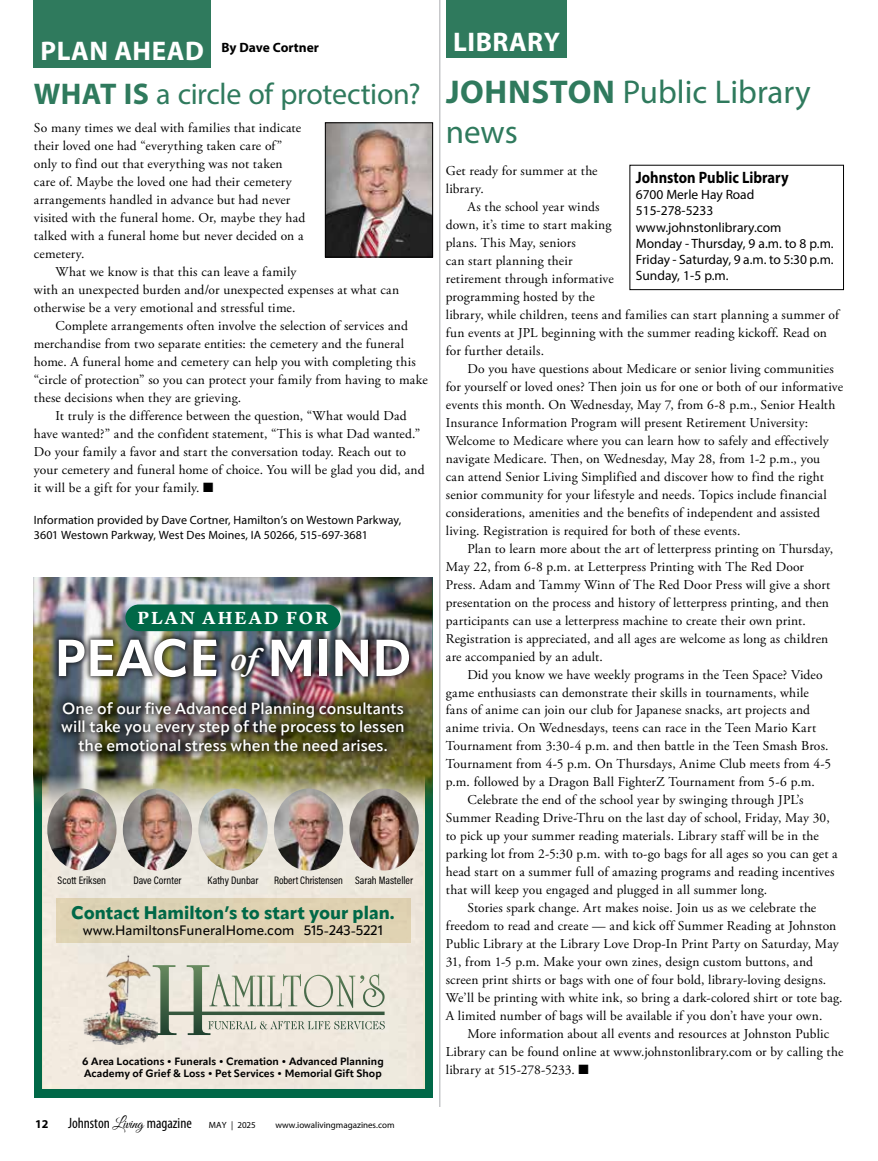
<style>
.page{position:relative;width:878px;height:1161px;background:#fff}
.page>*{position:absolute;margin:0;border:0;box-sizing:border-box;transform-origin:0 0}
.t1{font:700 51.3px "Apparat";color:#fff}
.t2{font:33px/39.6px "Myriad Pro";color:#2f7a5d}
.t3{font:30px "Myriad Pro";letter-spacing:-.015em;color:#2f7a5d}
.t4{font:700 27px "Myriad Pro";letter-spacing:.02em;color:#fff}
.t5{font:18.75px "Guyot Press Bold 1";letter-spacing:.1em;color:#fff}
.t6{font:800 18px "Apparat";color:#006847}
.t7{font:700 16.5px "Myriad Pro";color:#000;scale:.88 1}
.t8{font:600 15.75px/18.9px "Apparat";color:#fff;text-align:center}
.t9{font:condensed 15px "Myriad Pro";color:#000}
.t10{font:13.5px/18px "Adobe Garamond Pro";letter-spacing:.01em;color:#000}
.t11{font:13.5px/16.2px "Myriad Pro";color:#000}
.t12{font:500 13.5px "Apparat";color:#000}
.t13{font:700 13.5px "Myriad Pro";color:#000}
.t14{font:12px/15px "Myriad Pro";letter-spacing:.005em;color:#000}
.t15{font:700 12px "Myriad Pro";color:#000}
.t16{font:10.95px "Acumin Pro Cond";color:#000}
.t17{font:700 10.5px/12.6px "Apparat";color:#000}
.t18{font:9px "Myriad Pro";color:#000}
.s1{font-size:27px;color:#fff}
.s2{font-weight:700}
.s3{font-family:"Guyot Press Bold Italic 1";font-weight:400;font-size:31.2px}
.s4{font-family:"Great Vibes";font-stretch:normal}
</style>
<div class="page">
<div style="left:446px;top:0;width:121px;height:58px;background:#2f7a5d"></div>
<div style="left:629px;top:165px;width:214px;height:125px;border:1px solid #000"></div>
<hr style="left:439px;top:0;width:1px;height:1107px;background:#c7c8ca">
<div style="left:34px;top:0;width:177px;height:67px;background:#2f7a5d"></div>
<img style="left:327px;top:124px;width:104px;height:131px">
<div style="left:325px;top:122px;width:108px;height:135px;border:1px solid #000"></div>
<div style="left:34px;top:577px;width:398px;height:521px;background:#006847"></div>
<div style="left:44px;top:816px;width:378px;height:273px;background:#eee8de"></div>
<img style="left:34px;top:578px;width:398px;height:238px">
<div style="left:52px;top:632px;width:364px;height:52px;background:#000;opacity:.75"></div>
<div style="left:125px;top:604px;width:215px;height:27px;background:#006847;border-radius:13px"></div>
<svg style="left:157px;top:965px;width:227px;height:70px;background:#c8cabb"></svg>
<img style="left:81px;top:954px;width:76px;height:91px">
<div style="left:56px;top:898px;width:354px;height:45px;background:#ded2b3"></div>
<div style="left:51px;top:691px;width:363px;height:72px;background:#000;opacity:.75"></div>
<img style="left:123px;top:789px;width:69px;height:82px">
<img style="left:198px;top:789px;width:69px;height:82px">
<img style="left:274px;top:789px;width:69px;height:82px">
<img style="left:349px;top:789px;width:69px;height:82px">
<img style="left:47px;top:789px;width:69px;height:82px">
<p class="t13" style="left:41px;top:39px;width:280px"><span class="s1">PLAN AHEAD</span> By Dave Cortner</p>
<h3 class="t3" style="left:34px;top:75px;width:388px"><span class="s2">WHAT IS</span> a circle of protection?</h3>
<p class="t10" style="left:34px;top:119px;width:273px">So many times we deal with families that indicate their loved one had “everything taken care of” only to find out that everything was not taken care of. Maybe the loved one had their cemetery arrangements handled in advance but had never visited with the funeral home. Or, maybe they had talked with a funeral home but never decided on a cemetery.</p>
<p class="t10" style="left:34px;top:263px;width:367px;text-indent:22px">What we know is that this can leave a family<br>with an unexpected burden and/or unexpected expenses at what can otherwise be a very emotional and stressful time.</p>
<p class="t10" style="left:56px;top:317px;width:354px">Complete arrangements often involve the selection of services and</p>
<p class="t10" style="left:34px;top:335px;width:371px">merchandise from two separate entities: the cemetery and the funeral</p>
<p class="t10" style="left:34px;top:353px;width:383px">home. A funeral home and cemetery can help you with completing this</p>
<p class="t10" style="left:34px;top:371px;width:395px">“circle of protection” so you can protect your family from having to make</p>
<p class="t10" style="left:34px;top:389px;width:209px">these decisions when they are grieving.</p>
<p class="t10" style="left:56px;top:407px;width:352px">It truly is the difference between the question, “What would Dad</p>
<p class="t10" style="left:34px;top:425px;width:388px">have wanted?” and the confident statement, “This is what Dad wanted.”</p>
<p class="t10" style="left:34px;top:443px;width:374px">Do your family a favor and start the conversation today. Reach out to</p>
<p class="t10" style="left:34px;top:461px;width:392px">your cemetery and funeral home of choice. You will be glad you did, and</p>
<p class="t10" style="left:34px;top:479px;width:181px">it will be a gift for your family. ■</p>
<p class="t14" style="left:34px;top:513px;width:369px">Information provided by Dave Cortner, Hamilton’s on Westown Parkway,<br>3601 Westown Parkway, West Des Moines, IA 50266, 515-697-3681</p>
<h3 class="t5" style="left:138px;top:607px;width:192px">PLAN AHEAD FOR</h3>
<h1 class="t1" style="left:54px;top:627px;width:358px">PEACE <span class="s3">of</span> MIND</h1>
<p class="t8" style="left:61px;top:699px;width:345px">One of our five Advanced Planning consultants will take you every step of the process to lessen the emotional stress when the need arises.</p>
<p class="t16" style="left:58px;top:873px;width:50px">Scott Eriksen</p>
<p class="t16" style="left:133px;top:873px;width:50px">Dave Cornter</p>
<p class="t16" style="left:207px;top:873px;width:52px">Kathy Dunbar</p>
<p class="t16" style="left:274px;top:873px;width:140px">Robert Christensen Sarah Masteller</p>
<h3 class="t6" style="left:71px;top:902px;width:325px">Contact Hamilton’s to start your plan.</h3>
<p class="t12" style="left:83px;top:922px;width:301px">www.HamiltonsFuneralHome.com 515-243-5221</p>
<p class="t17" style="left:82px;top:1055px;width:303px">6 Area Locations • Funerals • Cremation • Advanced Planning<br>Academy of Grief &amp; Loss • Pet Services • Memorial Gift Shop</p>
<p class="t15" style="left:35px;top:1116px;width:15px">12</p>
<p class="t9" style="left:68px;top:1114px;width:125px">Johnston <span class="s4">Living</span> magazine</p>
<p class="t18" style="left:209px;top:1119px;width:49px">MAY | 2025</p>
<p class="t18" style="left:275px;top:1119px;width:121px">www.iowalivingmagazines.com</p>
<h3 class="t4" style="left:453px;top:24px;width:108px">LIBRARY</h3>
<h2 class="t2" style="left:445px;top:72px;width:366px"><span class="s2">JOHNSTON</span> Public Library news</h2>
<p class="t10" style="left:446px;top:162px;width:153px">Get ready for summer at the library.</p>
<p class="t10" style="left:446px;top:198px;width:394px;text-indent:22px">As the school year winds<br>down, it’s time to start making<br>plans. This May, seniors<br>can start planning their<br>retirement through informative<br>programming hosted by the<br>library, while children, teens and families can start planning a summer of fun events at JPL beginning with the summer reading kickoff. Read on for further details.</p>
<p class="t10" style="left:446px;top:360px;width:399px;text-indent:22px">Do you have questions about Medicare or senior living communities for yourself or loved ones? Then join us for one or both of our informative events this month. On Wednesday, May 7, from 6-8 p.m., Senior Health Insurance Information Program will present Retirement University:<br>Welcome to Medicare where you can learn how to safely and effectively navigate Medicare. Then, on Wednesday, May 28, from 1-2 p.m., you<br>can attend Senior Living Simplified and discover how to find the right senior community for your lifestyle and needs. Topics include financial considerations, amenities and the benefits of independent and assisted living. Registration is required for both of these events.</p>
<p class="t10" style="left:446px;top:540px;width:389px;text-indent:22px">Plan to learn more about the art of letterpress printing on Thursday, May 22, from 6-8 p.m. at Letterpress Printing with The Red Door Press. Adam and Tammy Winn of The Red Door Press will give a short presentation on the process and history of letterpress printing, and then participants can use a letterpress machine to create their own print.<br>Registration is appreciated, and all ages are welcome as long as children are accompanied by an adult.</p>
<p class="t10" style="left:467px;top:666px;width:356px">Did you know we have weekly programs in the Teen Space? Video</p>
<p class="t10" style="left:446px;top:684px;width:364px">game enthusiasts can demonstrate their skills in tournaments, while</p>
<p class="t10" style="left:446px;top:702px;width:366px">fans of anime can join our club for Japanese snacks, art projects and</p>
<p class="t10" style="left:446px;top:720px;width:372px">anime trivia. On Wednesdays, teens can race in the Teen Mario Kart</p>
<p class="t10" style="left:446px;top:738px;width:384px">Tournament from 3:30-4 p.m. and then battle in the Teen Smash Bros.</p>
<p class="t10" style="left:446px;top:756px;width:387px">Tournament from 4-5 p.m. On Thursdays, Anime Club meets from 4-5</p>
<p class="t10" style="left:446px;top:774px;width:370px">p.m. followed by a Dragon Ball FighterZ Tournament from 5-6 p.m.</p>
<p class="t10" style="left:467px;top:792px;width:337px">Celebrate the end of the school year by swinging through JPL’s</p>
<p class="t10" style="left:446px;top:810px;width:385px">Summer Reading Drive-Thru on the last day of school, Friday, May 30,</p>
<p class="t10" style="left:446px;top:828px;width:374px">to pick up your summer reading materials. Library staff will be in the</p>
<p class="t10" style="left:446px;top:846px;width:393px">parking lot from 2-5:30 p.m. with to-go bags for all ages so you can get a</p>
<p class="t10" style="left:446px;top:864px;width:390px">head start on a summer full of amazing programs and reading incentives</p>
<p class="t10" style="left:446px;top:882px;width:323px">that will keep you engaged and plugged in all summer long.</p>
<p class="t10" style="left:467px;top:900px;width:350px">Stories spark change. Art makes noise. Join us as we celebrate the</p>
<p class="t10" style="left:446px;top:918px;width:392px">freedom to read and create — and kick off Summer Reading at Johnston</p>
<p class="t10" style="left:446px;top:936px;width:394px">Public Library at the Library Love Drop-In Print Party on Saturday, May</p>
<p class="t10" style="left:446px;top:954px;width:369px">31, from 1-5 p.m. Make your own zines, design custom buttons, and</p>
<p class="t10" style="left:446px;top:972px;width:382px">screen print shirts or bags with one of four bold, library-loving designs.</p>
<p class="t10" style="left:446px;top:990px;width:398px">We’ll be printing with white ink, so bring a dark-colored shirt or tote bag.</p>
<p class="t10" style="left:446px;top:1008px;width:378px">A limited number of bags will be available if you don’t have your own.</p>
<p class="t10" style="left:467px;top:1026px;width:363px">More information about all events and resources at Johnston Public</p>
<p class="t10" style="left:446px;top:1044px;width:399px">Library can be found online at www.johnstonlibrary.com or by calling the</p>
<p class="t10" style="left:446px;top:1062px;width:144px">library at 515-278-5233. ■</p>
<p class="t7" style="left:636px;top:167px;width:175px">Johnston Public Library</p>
<p class="t11" style="left:636px;top:186px;width:199px">6700 Merle Hay Road<br>515-278-5233 www.johnstonlibrary.com<br>Monday - Thursday, 9 a.m. to 8 p.m.<br>Friday - Saturday, 9 a.m. to 5:30 p.m.<br>Sunday, 1-5 p.m.</p>
</div>
